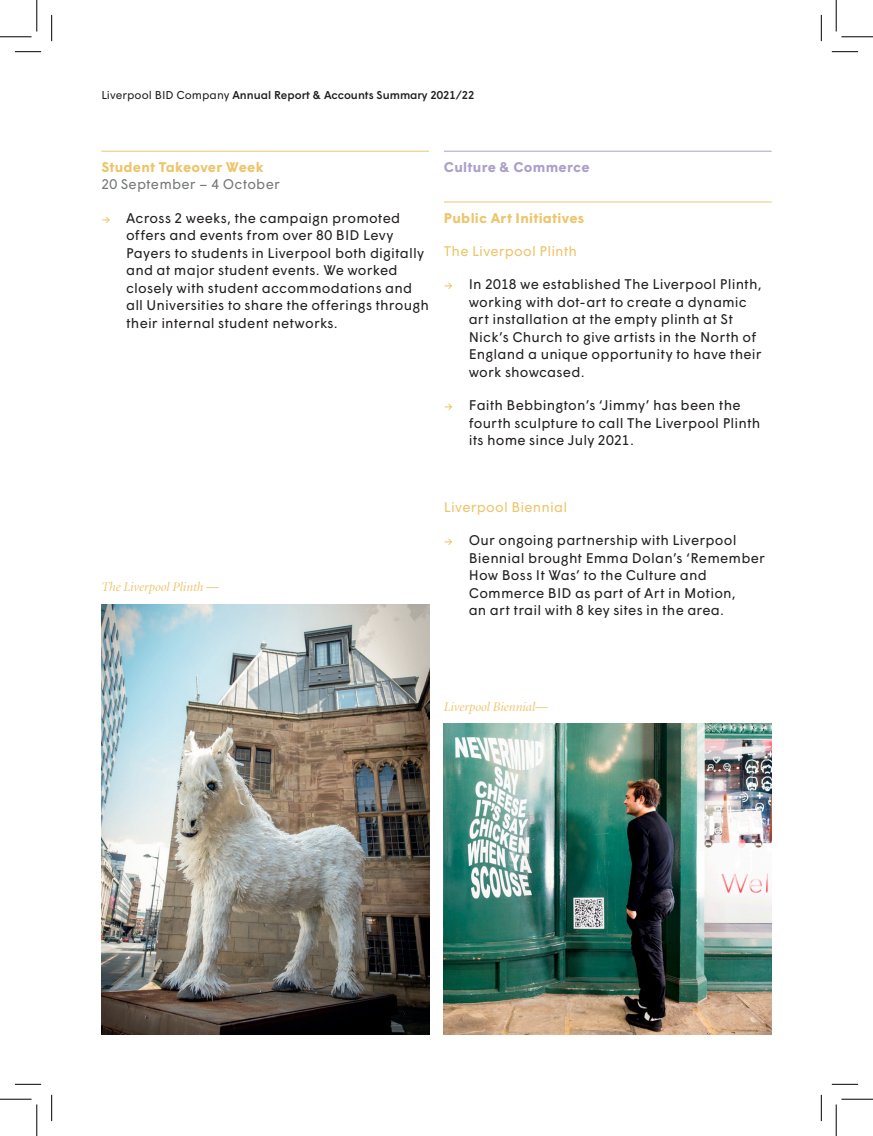
<style>
.page{position:relative;width:873px;height:1136px;background:#fff}
.page>*{position:absolute;margin:0;border:0;box-sizing:border-box;transform-origin:0 0}
.t1{font:14px/17.5px "Wigrum";letter-spacing:.01em;color:#231f20}
.t2{font:14px/17.5px "Wigrum";letter-spacing:.015em;color:#76787a}
.t3{font:14px "Wigrum";letter-spacing:.015em;color:#edc56b}
.t4{font:700 14px "Wigrum";letter-spacing:.02em;color:#edc56b}
.t5{font:700 14px "Wigrum";letter-spacing:.02em;color:#aca0ca}
.t6{font:italic 13.12px "Minion Display";color:#edc56b}
.t7{font:500 11.38px "Wigrum";color:#231f20}
.s1{font-weight:400}
.s2{font-weight:700;color:#edc56b}
.s3{font-size:12.25px;color:#edc56b}
.s4{font-family:"Myriad Pro";font-style:normal}
</style>
<div class="page">
<hr style="left:101px;top:151px;width:328px;height:1px;background:#edc56b">
<hr style="left:444px;top:151px;width:327px;height:1px;background:#aca0ca">
<hr style="left:444px;top:201px;width:327px;height:1px;background:#edc56b">
<img style="left:101px;top:604px;width:328px;height:430px">
<img style="left:443px;top:723px;width:328px;height:311px">
<svg style="left:15px;top:51px;width:26px;height:1px"></svg>
<svg style="left:831px;top:51px;width:26px;height:1px"></svg>
<svg style="left:15px;top:1083px;width:26px;height:1px"></svg>
<svg style="left:832px;top:1083px;width:25px;height:1px"></svg>
<svg style="left:51px;top:15px;width:1px;height:26px"></svg>
<svg style="left:51px;top:1094px;width:1px;height:26px"></svg>
<svg style="left:820px;top:15px;width:1px;height:26px"></svg>
<svg style="left:820px;top:1095px;width:1px;height:25px"></svg>
<hr style="left:0;top:36px;width:32px;height:1px;background:#000">
<hr style="left:841px;top:36px;width:31px;height:1px;background:#000">
<hr style="left:0;top:1098px;width:32px;height:1px;background:#000">
<hr style="left:841px;top:1098px;width:31px;height:1px;background:#000">
<hr style="left:36px;top:0;width:1px;height:31px;background:#000">
<hr style="left:36px;top:1104px;width:1px;height:31px;background:#000">
<hr style="left:835px;top:0;width:1px;height:31px;background:#000">
<hr style="left:835px;top:1104px;width:1px;height:31px;background:#000">
<p class="t7" style="left:101px;top:86px;width:374px"><span class="s1">Liverpool BID Company</span> Annual Report &amp; Accounts Summary 2021/22</p>
<p class="t2" style="left:101px;top:157px;width:180px"><span class="s2">Student Takeover Week<br></span>20 September – 4 October</p>
<p class="t1" style="left:126px;top:208px;width:304px;text-indent:-25px"><span class="s3">→</span> Across 2 weeks, the campaign promoted offers and events from over 80 BID Levy Payers to students in Liverpool both digitally and at major student events. We worked closely with student accommodations and all Universities to share the offerings through their internal student networks.</p>
<p class="t5" style="left:444px;top:156px;width:147px">Culture &amp; Commerce</p>
<p class="t4" style="left:444px;top:207px;width:142px">Public Art Initiatives</p>
<p class="t3" style="left:444px;top:240px;width:135px">The Liverpool Plinth</p>
<p class="t1" style="left:468px;top:274px;width:294px;text-indent:-25px"><span class="s3">→</span> In 2018 we established The Liverpool Plinth, working with dot-art to create a dynamic art installation at the empty plinth at St Nick’s Church to give artists in the North of England a unique opportunity to have their work showcased.</p>
<p class="t1" style="left:468px;top:395px;width:293px;text-indent:-25px"><span class="s3">→</span> Faith Bebbington’s ‘Jimmy’ has been the fourth sculpture to call The Liverpool Plinth its home since July 2021.</p>
<p class="t6" style="left:101px;top:580px;width:119px">The Liverpool Plinth <span class="s4">—</span></p>
<p class="t3" style="left:444px;top:496px;width:125px">Liverpool Biennial</p>
<p class="t1" style="left:468px;top:530px;width:297px;text-indent:-25px"><span class="s3">→</span> Our ongoing partnership with Liverpool Biennial brought Emma Dolan’s ‘Remember How Boss It Was’ to the Culture and Commerce BID as part of Art in Motion,<br>an art trail with 8 key sites in the area.</p>
<p class="t6" style="left:444px;top:699px;width:106px">Liverpool Biennial<span class="s4">—</span></p>
</div>
